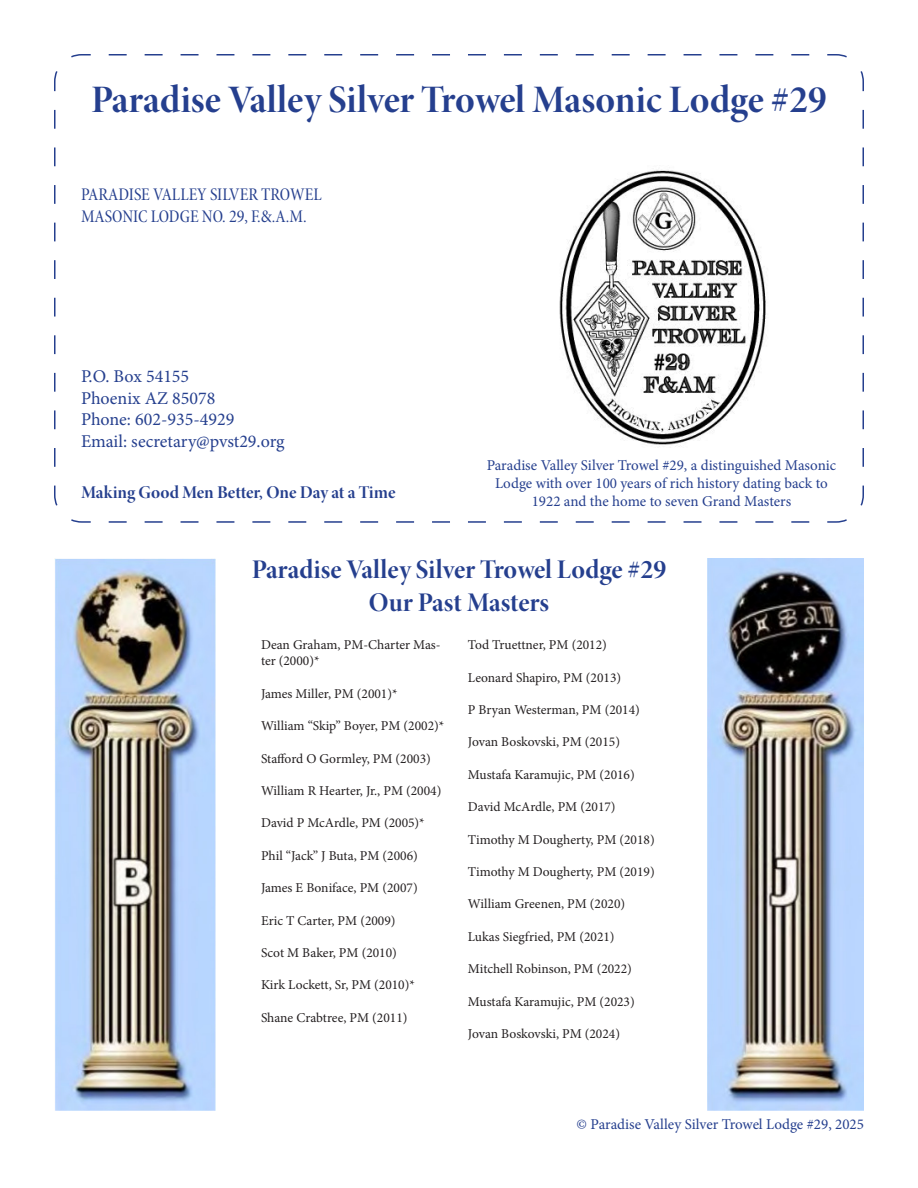
<style>
.page{position:relative;width:918px;height:1188px;background:#fff}
.page>*{position:absolute;margin:0;border:0;box-sizing:border-box;transform-origin:0 0}
.t1{font:39px "Minion Pro Bold Disp";color:#253f8e}
.t2{font:27px "Minion Pro Bold Disp";color:#253f8e}
.t3{font:18px "Minion Pro";color:#253f8e}
.t4{font:18px "Minion Pro Cn Subh";color:#253f8e}
.t5{font:18px "Minion Pro Bold Disp";color:#253f8e}
.t6{font:15px/18px "Minion Pro";letter-spacing:-.005em;color:#253f8e;text-align:center}
.t7{font:13.5px/16.2px "Minion Pro";color:#231f20}
</style>
<div class="page">
<img style="left:54px;top:559px;width:162px;height:552px">
<img style="left:707px;top:559px;width:157px;height:552px">
<svg style="left:54px;top:54px;width:810px;height:469px"></svg>
<p class="t1" style="left:91px;top:74px;width:737px">Paradise Valley Silver Trowel Masonic Lodge #29</p>
<p class="t4" style="left:81px;top:183px;width:242px">PARADISE VALLEY SILVER TROWEL</p>
<p class="t4" style="left:81px;top:205px;width:227px">MASONIC LODGE NO. 29, F.&amp;.A.M.</p>
<p class="t3" style="left:81px;top:364px;width:110px">P.O. Box 54155</p>
<p class="t3" style="left:81px;top:386px;width:136px">Phoenix AZ 85078</p>
<p class="t3" style="left:81px;top:407px;width:155px">Phone: 602-935-4929</p>
<p class="t3" style="left:81px;top:429px;width:205px">Email: secretary@pvst29.org</p>
<p class="t5" style="left:81px;top:481px;width:316px">Making Good Men Better, One Day at a Time</p>
<p class="t6" style="left:487px;top:456px;width:351px">Paradise Valley Silver Trowel #29, a distinguished Masonic<br>Lodge with over 100 years of rich history dating back to<br>1922 and the home to seven Grand Masters</p>
<p class="t2" style="left:252px;top:552px;width:416px">Paradise Valley Silver Trowel Lodge #29</p>
<p class="t2" style="left:369px;top:584px;width:182px">Our Past Masters</p>
<p class="t7" style="left:261px;top:637px;width:181px">Dean Graham, PM-Charter Mas&shy;ter (2000)*</p>
<p class="t7" style="left:261px;top:685px;width:138px">James Miller, PM (2001)*</p>
<p class="t7" style="left:261px;top:718px;width:185px">William “Skip” Boyer, PM (2002)*</p>
<p class="t7" style="left:261px;top:750px;width:171px">Stafford O Gormley, PM (2003)</p>
<p class="t7" style="left:261px;top:783px;width:182px">William R Hearter, Jr., PM (2004)</p>
<p class="t7" style="left:261px;top:815px;width:165px">David P McArdle, PM (2005)*</p>
<p class="t7" style="left:261px;top:847px;width:158px">Phil “Jack” J Buta, PM (2006)</p>
<p class="t7" style="left:261px;top:880px;width:158px">James E Boniface, PM (2007)</p>
<p class="t7" style="left:261px;top:912px;width:136px">Eric T Carter, PM (2009)</p>
<p class="t7" style="left:261px;top:945px;width:137px">Scot M Baker, PM (2010)</p>
<p class="t7" style="left:261px;top:977px;width:155px">Kirk Lockett, Sr, PM (2010)*</p>
<p class="t7" style="left:261px;top:1009px;width:148px">Shane Crabtree, PM (2011)</p>
<p class="t7" style="left:468px;top:637px;width:140px">Tod Truettner, PM (2012)</p>
<p class="t7" style="left:468px;top:669px;width:155px">Leonard Shapiro, PM (2013)</p>
<p class="t7" style="left:468px;top:702px;width:173px">P Bryan Westerman, PM (2014)</p>
<p class="t7" style="left:468px;top:734px;width:154px">Jovan Boskovski, PM (2015)</p>
<p class="t7" style="left:468px;top:766px;width:168px">Mustafa Karamujic, PM (2016)</p>
<p class="t7" style="left:468px;top:799px;width:149px">David McArdle, PM (2017)</p>
<p class="t7" style="left:468px;top:831px;width:188px">Timothy M Dougherty, PM (2018)</p>
<p class="t7" style="left:468px;top:864px;width:188px">Timothy M Dougherty, PM (2019)</p>
<p class="t7" style="left:468px;top:896px;width:159px">William Greenen, PM (2020)</p>
<p class="t7" style="left:468px;top:928px;width:148px">Lukas Siegfried, PM (2021)</p>
<p class="t7" style="left:468px;top:961px;width:165px">Mitchell Robinson, PM (2022)</p>
<p class="t7" style="left:468px;top:993px;width:168px">Mustafa Karamujic, PM (2023)</p>
<p class="t7" style="left:468px;top:1026px;width:154px">Jovan Boskovski, PM (2024)</p>
<p class="t6" style="left:577px;top:1115px;width:289px">© Paradise Valley Silver Trowel Lodge #29, 2025</p>
</div>
